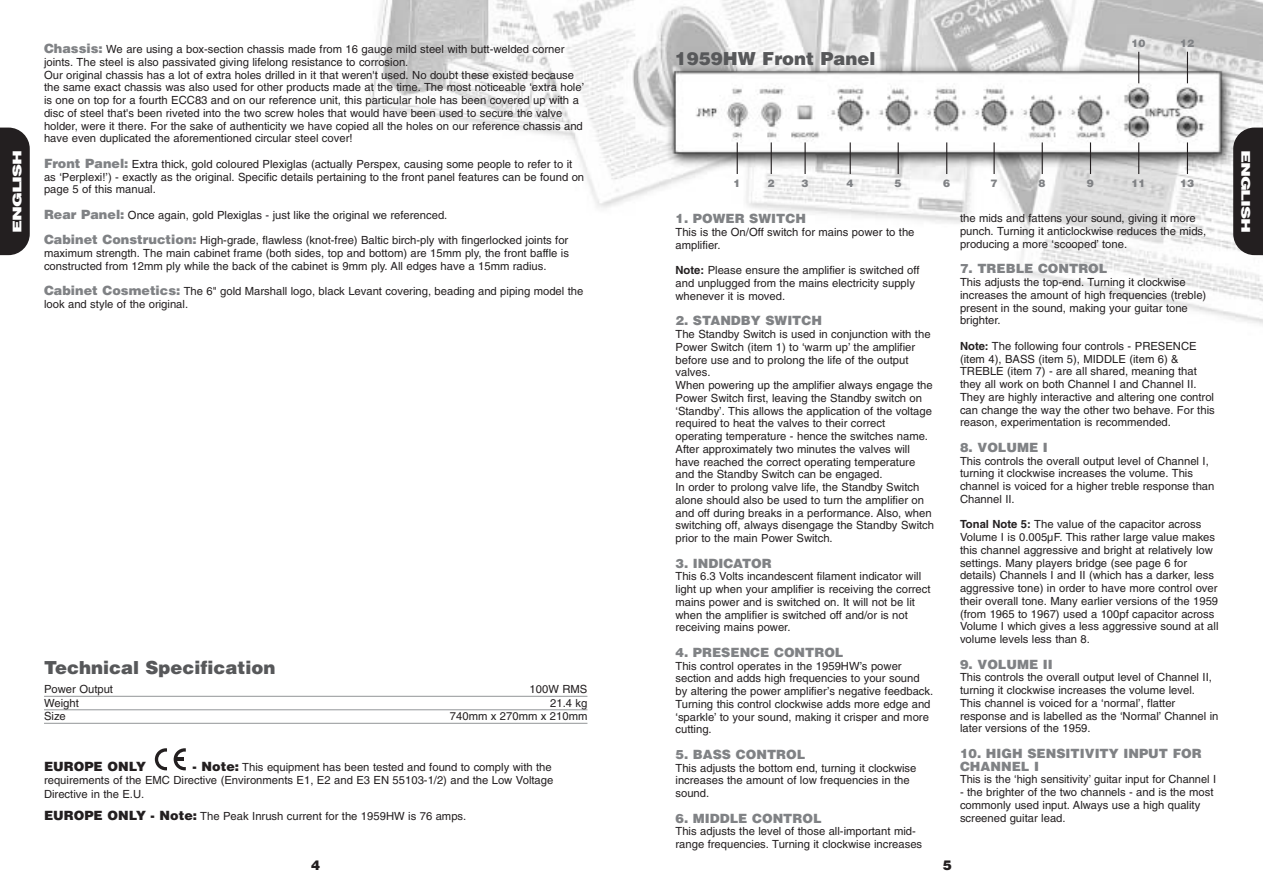
<style>
.page{position:relative;width:1263px;height:893px;background:#fff}
.page>*{position:absolute;margin:0;border:0;box-sizing:border-box;transform-origin:0 0}
.t1{font:900 18px "Helvetica";color:#57585a}
.t2{font:900 13.5px "Helvetica";color:#231f20}
.t3{font:900 12.75px/12.8px "Helvetica";color:#808285}
.t4{font:900 12.75px "Helvetica";color:#231f20}
.t5{font:900 12px "Helvetica";letter-spacing:-.065em;color:#fff;scale:1.5 1}
.t6{font:11.25px/12.8px "Helvetica";color:#231f20}
.t7{font:900 10.5px "Helvetica";color:#808285}
.s1{font-weight:900;font-size:12.75px;color:#808285}
.s2{font-weight:700}
.s3{font-weight:900;font-size:12.75px}
</style>
<div class="page">
<img style="left:0;top:0;width:1263px;height:771px">
<svg style="left:0;top:128px;width:30px;height:127px;background:#2f2b2c"></svg>
<svg style="left:1233px;top:128px;width:30px;height:127px;background:#2e2a2b"></svg>
<hr style="left:737px;top:142px;width:1px;height:32px;background:#231f20">
<hr style="left:771px;top:142px;width:1px;height:32px;background:#231f20">
<hr style="left:804px;top:142px;width:2px;height:32px;background:#231f20">
<hr style="left:850px;top:142px;width:1px;height:32px;background:#231f20">
<hr style="left:898px;top:142px;width:1px;height:32px;background:#231f20">
<hr style="left:946px;top:142px;width:1px;height:32px;background:#231f20">
<hr style="left:993px;top:142px;width:2px;height:32px;background:#231f20">
<hr style="left:1042px;top:142px;width:1px;height:32px;background:#231f20">
<hr style="left:1090px;top:142px;width:1px;height:32px;background:#231f20">
<hr style="left:1138px;top:142px;width:1px;height:32px;background:#231f20">
<hr style="left:1187px;top:142px;width:1px;height:32px;background:#231f20">
<hr style="left:1138px;top:52px;width:1px;height:31px;background:#231f20">
<hr style="left:1187px;top:52px;width:1px;height:31px;background:#231f20">
<hr style="left:44px;top:696px;width:543px;height:1px;background:#939598">
<hr style="left:44px;top:709px;width:543px;height:1px;background:#939598">
<hr style="left:44px;top:723px;width:543px;height:1px;background:#939598">
<svg style="left:155px;top:748px;width:12px;height:22px"></svg>
<svg style="left:174px;top:748px;width:12px;height:22px"></svg>
<p class="t7" style="left:1131px;top:37px;width:16px">10</p>
<p class="t7" style="left:1180px;top:37px;width:16px">12</p>
<p class="t6" style="left:44px;top:44px;width:542px"><span class="s1">Chassis:</span> We are using a box-section chassis made from 16 gauge mild steel with butt-welded corner joints. The steel is also passivated giving lifelong resistance to corrosion.<br>Our original chassis has a lot of extra holes drilled in it that weren't used. No doubt these existed because the same exact chassis was also used for other products made at the time. The most noticeable ‘extra hole’ is one on top for a fourth ECC83 and on our reference unit, this particular hole has been covered up with a disc of steel that's been riveted into the two screw holes that would have been used to secure the valve holder, were it there. For the sake of authenticity we have copied all the holes on our reference chassis and have even duplicated the aforementioned circular steel cover!</p>
<p class="t6" style="left:44px;top:159px;width:542px"><span class="s1">Front Panel:</span> Extra thick, gold coloured Plexiglas (actually Perspex, causing some people to refer to it as ‘Perplexi!’) - exactly as the original. Specific details pertaining to the front panel features can be found on page 5 of this manual.</p>
<p class="t6" style="left:44px;top:210px;width:405px"><span class="s1">Rear Panel:</span> Once again, gold Plexiglas - just like the original we referenced.</p>
<p class="t6" style="left:44px;top:235px;width:526px;text-align:justify"><span class="s1">Cabinet Construction:</span> High-grade, flawless (knot-free) Baltic birch-ply with fingerlocked joints for maximum strength. The main cabinet frame (both sides, top and bottom) are 15mm ply, the front baffle is constructed from 12mm ply while the back of the cabinet is 9mm ply. All edges have a 15mm radius.</p>
<p class="t6" style="left:44px;top:286px;width:541px"><span class="s1">Cabinet Cosmetics:</span> The 6" gold Marshall logo, black Levant covering, beading and piping model the look and style of the original.</p>
<h1 class="t1" style="left:675px;top:49px;width:202px">1959HW Front Panel</h1>
<p class="t5" style="left:10px;top:233px;width:57px;rotate:-90deg">ENGLISH</p>
<p class="t5" style="left:1253px;top:150px;width:57px;rotate:90deg">ENGLISH</p>
<p class="t7" style="left:733px;top:177px;width:9px">1</p>
<p class="t7" style="left:768px;top:177px;width:9px">2</p>
<p class="t7" style="left:801px;top:177px;width:9px">3</p>
<p class="t7" style="left:846px;top:177px;width:9px">4</p>
<p class="t7" style="left:894px;top:177px;width:9px">5</p>
<p class="t7" style="left:943px;top:177px;width:9px">6</p>
<p class="t7" style="left:990px;top:177px;width:9px">7</p>
<p class="t7" style="left:1038px;top:177px;width:9px">8</p>
<p class="t7" style="left:1087px;top:177px;width:9px">9</p>
<p class="t7" style="left:1131px;top:177px;width:16px">11</p>
<p class="t7" style="left:1180px;top:177px;width:16px">13</p>
<p class="t3" style="left:675px;top:213px;width:132px">1. POWER SWITCH</p>
<p class="t6" style="left:675px;top:227px;width:240px">This is the On/Off switch for mains power to the amplifier.</p>
<p class="t6" style="left:675px;top:265px;width:245px"><span class="s2">Note:</span> Please ensure the amplifier is switched off and unplugged from the mains electricity supply whenever it is moved.</p>
<p class="t3" style="left:675px;top:315px;width:148px">2. STANDBY SWITCH</p>
<p class="t6" style="left:675px;top:329px;width:260px">The Standby Switch is used in conjunction with the Power Switch (item 1) to ‘warm up’ the amplifier before use and to prolong the life of the output valves.<br>When powering up the amplifier always engage the Power Switch first, leaving the Standby switch on ‘Standby’. This allows the application of the voltage required to heat the valves to their correct operating temperature - hence the switches name.<br>After approximately two minutes the valves will have reached the correct operating temperature and the Standby Switch can be engaged.<br>In order to prolong valve life, the Standby Switch alone should also be used to turn the amplifier on and off during breaks in a performance. Also, when switching off, always disengage the Standby Switch prior to the main Power Switch.</p>
<p class="t3" style="left:675px;top:557px;width:98px">3. INDICATOR</p>
<p class="t6" style="left:675px;top:571px;width:257px">This 6.3 Volts incandescent filament indicator will light up when your amplifier is receiving the correct mains power and is switched on. It will not be lit when the amplifier is switched off and/or is not receiving mains power.</p>
<p class="t3" style="left:675px;top:646px;width:169px">4. PRESENCE CONTROL</p>
<p class="t6" style="left:675px;top:660px;width:259px">This control operates in the 1959HW’s power section and adds high frequencies to your sound by altering the power amplifier’s negative feedback.<br>Turning this control clockwise adds more edge and ‘sparkle’ to your sound, making it crisper and more cutting.</p>
<p class="t3" style="left:675px;top:748px;width:131px">5. BASS CONTROL</p>
<p class="t6" style="left:675px;top:762px;width:242px">This adjusts the bottom end, turning it clockwise increases the amount of low frequencies in the sound.</p>
<p class="t3" style="left:675px;top:812px;width:148px">6. MIDDLE CONTROL</p>
<p class="t6" style="left:675px;top:826px;width:248px">This adjusts the level of those all-important mid&shy;range frequencies. Turning it clockwise increases</p>
<p class="t6" style="left:960px;top:213px;width:248px">the mids and fattens your sound, giving it more punch. Turning it anticlockwise reduces the mids, producing a more ‘scooped’ tone.</p>
<p class="t3" style="left:960px;top:263px;width:149px">7. TREBLE CONTROL</p>
<p class="t6" style="left:960px;top:277px;width:248px">This adjusts the top-end. Turning it clockwise increases the amount of high frequencies (treble) present in the sound, making your guitar tone brighter.</p>
<p class="t6" style="left:960px;top:340px;width:256px"><span class="s2">Note:</span> The following four controls - PRESENCE (item 4), BASS (item 5), MIDDLE (item 6) &amp; TREBLE (item 7) - are all shared, meaning that they all work on both Channel I and Channel II.<br>They are highly interactive and altering one control can change the way the other two behave. For this reason, experimentation is recommended.</p>
<p class="t3" style="left:960px;top:441px;width:89px">8. VOLUME I</p>
<p class="t6" style="left:960px;top:455px;width:256px">This controls the overall output level of Channel I, turning it clockwise increases the volume. This channel is voiced for a higher treble response than Channel II.</p>
<p class="t6" style="left:960px;top:519px;width:260px"><span class="s2">Tonal Note 5:</span> The value of the capacitor across Volume I is 0.005µF. This rather large value makes this channel aggressive and bright at relatively low settings. Many players bridge (see page 6 for details) Channels I and II (which has a darker, less aggressive tone) in order to have more control over their overall tone. Many earlier versions of the 1959 (from 1965 to 1967) used a 100pf capacitor across Volume I which gives a less aggressive sound at all volume levels less than 8.</p>
<p class="t3" style="left:960px;top:658px;width:94px">9. VOLUME II</p>
<p class="t6" style="left:960px;top:672px;width:260px">This controls the overall output level of Channel II, turning it clockwise increases the volume level.<br>This channel is voiced for a ‘normal’, flatter response and is labelled as the ‘Normal’ Channel in later versions of the 1959.</p>
<p class="t3" style="left:960px;top:747px;width:243px">10. HIGH SENSITIVITY INPUT FOR<br>CHANNEL I</p>
<p class="t6" style="left:960px;top:774px;width:258px">This is the ‘high sensitivity’ guitar input for Channel I</p>
<p class="t6" style="left:960px;top:787px;width:255px">- the brighter of the two channels - and is the most commonly used input. Always use a high quality screened guitar lead.</p>
<h1 class="t1" style="left:44px;top:657px;width:233px">Technical Specification</h1>
<p class="t6" style="left:44px;top:684px;width:71px">Power Output</p>
<p class="t6" style="left:530px;top:684px;width:59px">100W RMS</p>
<p class="t6" style="left:44px;top:698px;width:36px">Weight</p>
<p class="t6" style="left:550px;top:698px;width:39px">21.4 kg</p>
<p class="t6" style="left:44px;top:711px;width:23px">Size</p>
<p class="t6" style="left:450px;top:711px;width:139px">740mm x 270mm x 210mm</p>
<p class="t4" style="left:44px;top:759px;width:103px">EUROPE ONLY</p>
<p class="t6" style="left:44px;top:761px;width:511px;line-height:13.5px;text-indent:149px"><span class="s3">- Note:</span> This equipment has been tested and found to comply with the requirements of the EMC Directive (Environments E1, E2 and E3 EN 55103-1/2) and the Low Voltage<br>Directive in the E.U.</p>
<p class="t6" style="left:44px;top:810px;width:424px"><span class="s3">EUROPE ONLY - Note:</span> The Peak Inrush current for the 1959HW is 76 amps.</p>
<p class="t2" style="left:311px;top:858px;width:11px">4</p>
<p class="t2" style="left:943px;top:858px;width:11px">5</p>
</div>
